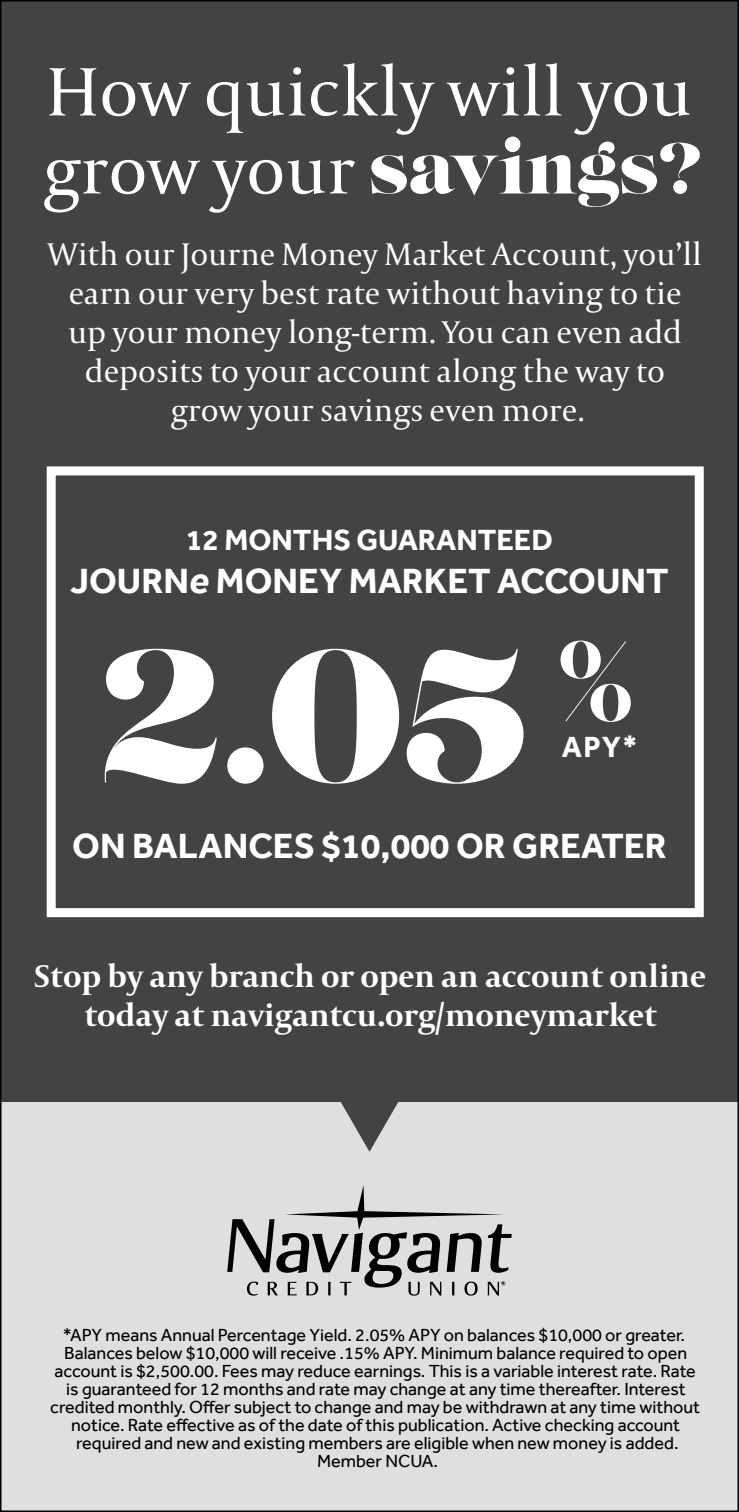
<style>
.page{position:relative;width:739px;height:1512px;background:#fff}
.page>*{position:absolute;margin:0;border:0;box-sizing:border-box;transform-origin:0 0}
.t1{font:189px "Lust Didone";color:#fff}
.t2{font:114px "Lust";color:#fff}
.t3{font:72px "Capitolium 2";color:#fff}
.t4{font:700 36px "Effra";color:#fff}
.t5{font:33px/39px "Capitolium 2";color:#fff;text-align:center}
.t6{font:700 33px "Capitolium 2";color:#fff}
.t7{font:700 30px "Effra";color:#fff}
.t8{font:18px/18px "Effra";color:#000;text-align:center}
.s1{font-family:"Lust"}
.s2{font-style:italic;font-size:39px}
</style>
<div class="page">
<div style="left:0;top:1030px;width:737px;height:482px;background:#dfdfdf"></div>
<div style="left:0;top:0;width:737px;height:1102px;background:#434343"></div>
<svg style="left:227px;top:1185px;width:285px;height:111px"></svg>
<svg style="left:341px;top:1102px;width:57px;height:50px"></svg>
<div style="left:47px;top:466px;width:656px;height:451px;border:9px solid #fff"></div>
<p class="t3" style="left:46px;top:44px;width:647px">How quickly will you</p>
<p class="t3" style="left:43px;top:122px;width:659px">grow your <span class="s1">savings?</span></p>
<p class="t5" style="left:47px;top:234px;width:656px">With our Journe Money Market Account, you’ll earn our very best rate without having to tie up your money long-term. You can even add deposits to your account along the way to grow your savings even more.</p>
<p class="t7" style="left:186px;top:522px;width:368px">12 MONTHS GUARANTEED</p>
<p class="t4" style="left:70px;top:560px;width:600px">JOURN<span class="s2">e</span> MONEY MARKET ACCOUNT</p>
<p class="t1" style="left:102px;top:598px;width:428px">2.05</p>
<p class="t2" style="left:559px;top:612px;width:74px">%</p>
<p class="t7" style="left:562px;top:730px;width:77px">APY*</p>
<p class="t4" style="left:72px;top:825px;width:596px">ON BALANCES $10,000 OR GREATER</p>
<p class="t6" style="left:34px;top:954px;width:673px">Stop by any branch or open an account online</p>
<p class="t6" style="left:85px;top:993px;width:574px">today at navigantcu.org/moneymarket</p>
<p class="t8" style="left:50px;top:1326px;width:651px">*APY means Annual Percentage Yield. 2.05% APY on balances $10,000 or greater.<br>Balances below $10,000 will receive .15% APY. Minimum balance required to open account is $2,500.00. Fees may reduce earnings. This is a variable interest rate. Rate is guaranteed for 12 months and rate may change at any time thereafter. Interest credited monthly. Offer subject to change and may be withdrawn at any time without notice. Rate effective as of the date of this publication. Active checking account required and new and existing members are eligible when new money is added.<br>Member NCUA.</p>
</div>
